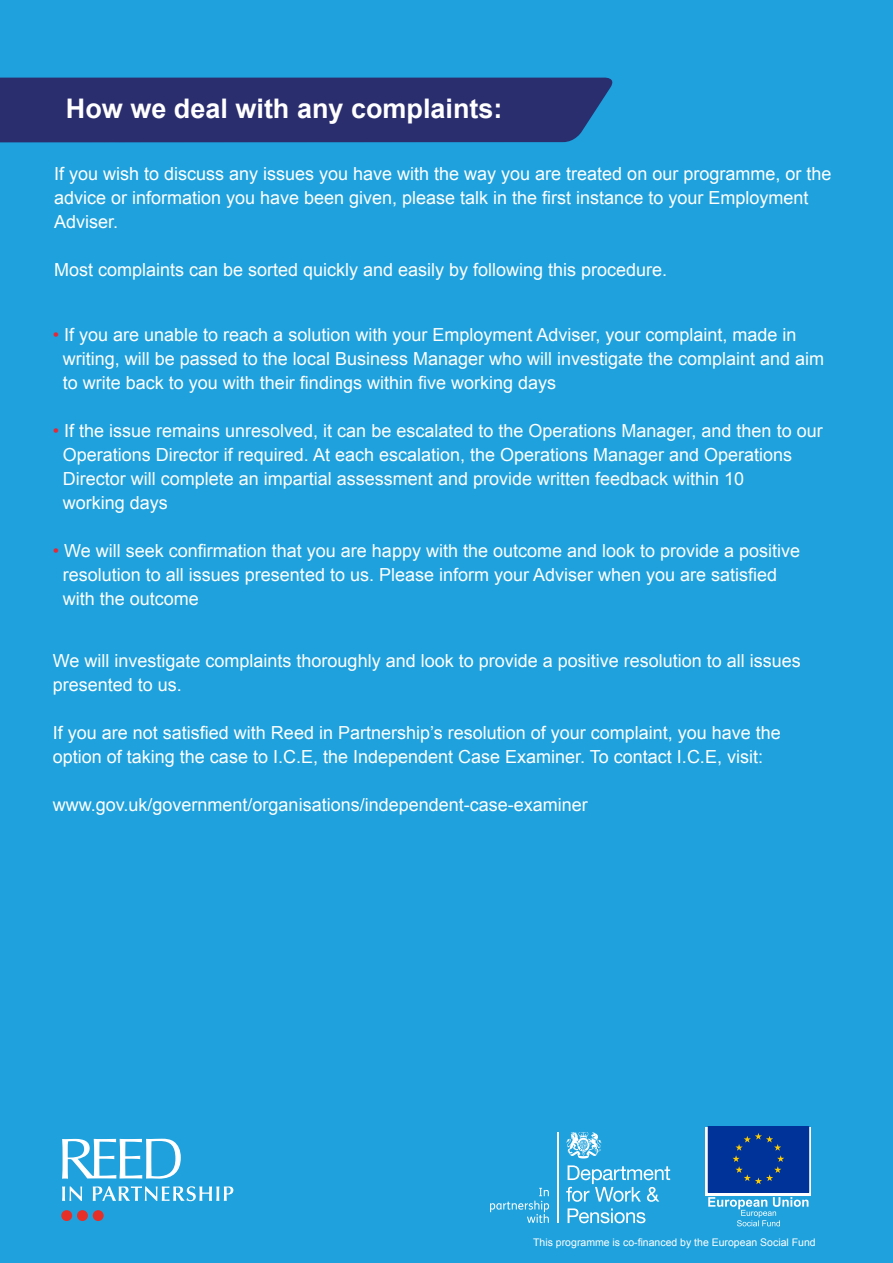
<style>
.page{position:relative;width:893px;height:1263px;background:#1ea1dc}
.page>*{position:absolute;margin:0;border:0;box-sizing:border-box;transform-origin:0 0}
.t1{font:700 27px "Arial";color:#fff}
.t2{font:18px/24px "Arial";color:#fff}
.t3{font:10.5px "Arial";color:#fff}
.s1{color:#e62735}
</style>
<div class="page">
<div style="left:0;top:78px;width:613px;height:64px;background:#2a2d6e"></div>
<svg style="left:62px;top:1186px;width:20px;height:15px"></svg>
<svg style="left:93px;top:1186px;width:140px;height:15px"></svg>
<svg style="left:62px;top:1139px;width:119px;height:40px"></svg>
<div style="left:61px;top:1210px;width:11px;height:11px;background:#e63027;border-radius:50%"></div>
<div style="left:77px;top:1210px;width:11px;height:11px;background:#e63027;border-radius:50%"></div>
<div style="left:93px;top:1210px;width:11px;height:11px;background:#e63027;border-radius:50%"></div>
<hr style="left:557px;top:1132px;width:2px;height:91px;background:#fff">
<svg style="left:566px;top:1165px;width:104px;height:37px"></svg>
<svg style="left:568px;top:1208px;width:77px;height:15px"></svg>
<svg style="left:566px;top:1132px;width:36px;height:26px"></svg>
<svg style="left:490px;top:1188px;width:59px;height:35px"></svg>
<svg style="left:705px;top:1127px;width:106px;height:68px"></svg>
<svg style="left:708px;top:1127px;width:101px;height:99px"></svg>
<h1 class="t1" style="left:66px;top:90px;width:438px">How we deal with any complaints:</h1>
<p class="t2" style="left:54px;top:162px;width:779px">If you wish to discuss any issues you have with the way you are treated on our programme, or the advice or information you have been given, please talk in the first instance to your Employment<br>Adviser.</p>
<p class="t2" style="left:54px;top:258px;width:615px">Most complaints can be sorted quickly and easily by following this procedure.</p>
<p class="t2" style="left:63px;top:322px;width:763px;text-indent:-10px"><span class="s1">•</span> If you are unable to reach a solution with your Employment Adviser, your complaint, made in writing, will be passed to the local Business Manager who will investigate the complaint and aim to write back to you with their findings within five working days</p>
<p class="t2" style="left:63px;top:418px;width:761px;text-indent:-10px"><span class="s1">•</span> If the issue remains unresolved, it can be escalated to the Operations Manager, and then to our Operations Director if required. At each escalation, the Operations Manager and Operations Director will complete an impartial assessment and provide written feedback within 10<br>working days</p>
<p class="t2" style="left:63px;top:538px;width:739px;text-indent:-10px"><span class="s1">•</span> We will seek confirmation that you are happy with the outcome and look to provide a positive resolution to all issues presented to us. Please inform your Adviser when you are satisfied with the outcome</p>
<p class="t2" style="left:53px;top:649px;width:749px">We will investigate complaints thoroughly and look to provide a positive resolution to all issues presented to us.</p>
<p class="t2" style="left:53px;top:721px;width:730px">If you are not satisfied with Reed in Partnership’s resolution of your complaint, you have the option of taking the case to I.C.E, the Independent Case Examiner. To contact I.C.E, visit:</p>
<p class="t2" style="left:53px;top:793px;width:536px">www.gov.uk/government/organisations/independent-case-examiner</p>
<p class="t3" style="left:533px;top:1235px;width:284px">This programme is co-financed by the European Social Fund</p>
</div>
